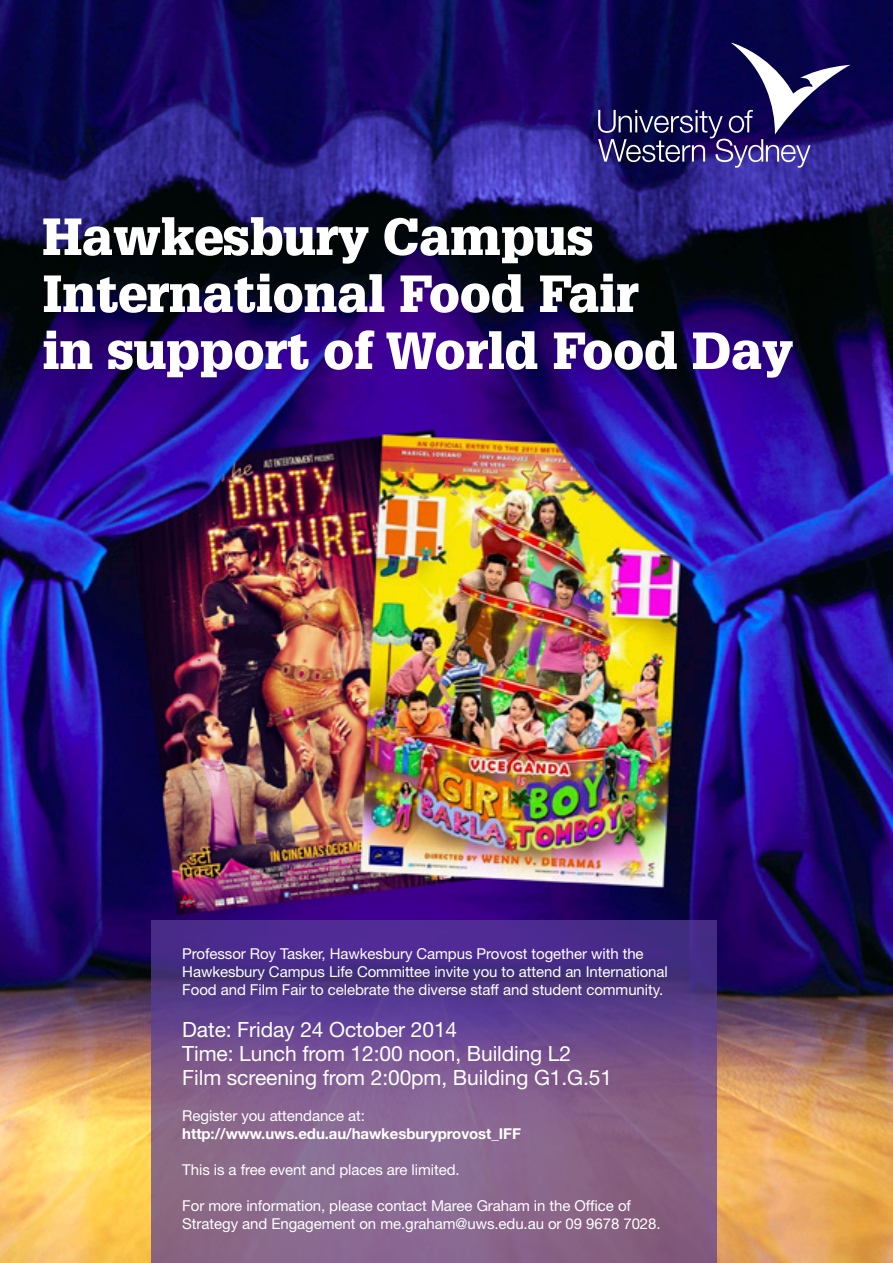
<style>
.page{position:relative;width:893px;height:1263px;background:#fff}
.page>*{position:absolute;margin:0;border:0;box-sizing:border-box;transform-origin:0 0}
.t1{font:900 51px/57px "Glypha";letter-spacing:-.005em;color:#fff}
.t2{font:21px "Helvetica Neue";letter-spacing:-.005em;color:#fff}
.t3{font:15px/18px "Helvetica Neue";letter-spacing:-.005em;color:#fff}
.t4{font:700 15px/18px "Helvetica Neue";letter-spacing:-.005em;color:#fff}
.s1{font-weight:400}
</style>
<div class="page">
<img style="left:0;top:0;width:893px;height:1263px">
<svg style="left:152px;top:921px;width:565px;height:342px;background:#73528b"></svg>
<svg style="left:598px;top:43px;width:252px;height:125px;background:#2f2a6c"></svg>
<p class="t1" style="left:43px;top:208px;width:598px">Hawkesbury Campus<br>International Food Fair</p>
<p class="t1" style="left:43px;top:322px;width:752px">in support of World Food Day</p>
<p class="t3" style="left:182px;top:945px;width:487px">Professor Roy Tasker, Hawkesbury Campus Provost together with the<br>Hawkesbury Campus Life Committee invite you to attend an International<br>Food and Film Fair to celebrate the diverse staff and student community.</p>
<p class="t2" style="left:182px;top:1017px;width:276px">Date: Friday 24 October 2014</p>
<p class="t2" style="left:182px;top:1041px;width:390px">Time: Lunch from 12:00 noon, Building L2</p>
<p class="t2" style="left:182px;top:1065px;width:431px">Film screening from 2:00pm, Building G1.G.51</p>
<p class="t4" style="left:182px;top:1106px;width:340px"><span class="s1">Register you attendance at: </span>http://www.uws.edu.au/hawkesburyprovost_IFF</p>
<p class="t3" style="left:182px;top:1161px;width:279px">This is a free event and places are limited.</p>
<p class="t3" style="left:182px;top:1197px;width:480px">For more information, please contact Maree Graham in the Office of<br>Strategy and Engagement on me.graham@uws.edu.au or 09 9678 7028.</p>
</div>
